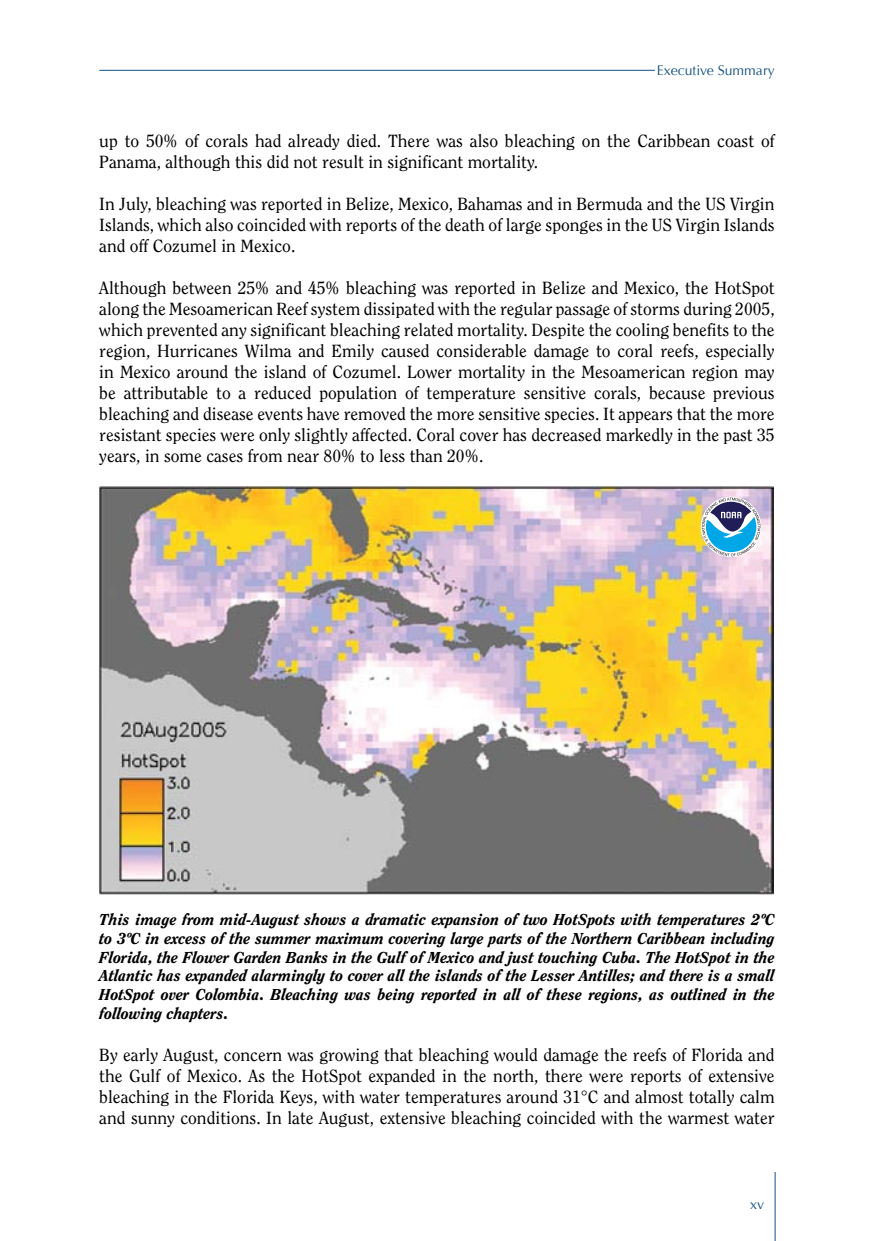
<style>
.page{position:relative;width:874px;height:1241px;background:#fff}
.page>*{position:absolute;margin:0;border:0;box-sizing:border-box;transform-origin:0 0}
.t1{font:17.5px/21px "Clearface";color:#000;text-align:justify}
.t2{font:italic 800 15.75px/18.9px "Clearface";color:#000;text-align:justify}
.t3{font:14px "Optima";color:#155184}
</style>
<div class="page">
<hr style="left:774px;top:1171px;width:1px;height:69px;background:#155184">
<hr style="left:99px;top:70px;width:555px;height:1px;background:#155184">
<img style="left:98px;top:486px;width:675px;height:408px">
<svg style="left:700px;top:496px;width:61px;height:61px"></svg>
<p class="t3" style="left:656px;top:62px;width:119px">Executive Summary</p>
<p class="t1" style="left:99px;top:130px;width:676px">up to 50% of corals had already died. There was also bleaching on the Caribbean coast of<br>Panama, although this did not result in significant mortality.</p>
<p class="t1" style="left:99px;top:193px;width:676px">In July, bleaching was reported in Belize, Mexico, Bahamas and in Bermuda and the US Virgin Islands, which also coincided with reports of the death of large sponges in the US Virgin Islands and off Cozumel in Mexico.</p>
<p class="t1" style="left:99px;top:277px;width:676px">Although between 25% and 45% bleaching was reported in Belize and Mexico, the HotSpot along the Mesoamerican Reef system dissipated with the regular passage of storms during 2005, which prevented any significant bleaching related mortality. Despite the cooling benefits to the region, Hurricanes Wilma and Emily caused considerable damage to coral reefs, especially in Mexico around the island of Cozumel. Lower mortality in the Mesoamerican region may be attributable to a reduced population of temperature sensitive corals, because previous bleaching and disease events have removed the more sensitive species. It appears that the more resistant species were only slightly affected. Coral cover has decreased markedly in the past 35 years, in some cases from near 80% to less than 20%.</p>
<p class="t2" style="left:99px;top:909px;width:676px">This image from mid-August shows a dramatic expansion of two HotSpots with temperatures 2ºC to 3ºC in excess of the summer maximum covering large parts of the Northern Caribbean including Florida, the Flower Garden Banks in the Gulf of Mexico and just touching Cuba. The HotSpot in the Atlantic has expanded alarmingly to cover all the islands of the Lesser Antilles; and there is a small HotSpot over Colombia. Bleaching was being reported in all of these regions, as outlined in the following chapters.</p>
<p class="t1" style="left:99px;top:1044px;width:676px">By early August, concern was growing that bleaching would damage the reefs of Florida and the Gulf of Mexico. As the HotSpot expanded in the north, there were reports of extensive bleaching in the Florida Keys, with water temperatures around 31°C and almost totally calm and sunny conditions. In late August, extensive bleaching coincided with the warmest water</p>
<p class="t3" style="left:749px;top:1196px;width:15px">xv</p>
</div>
